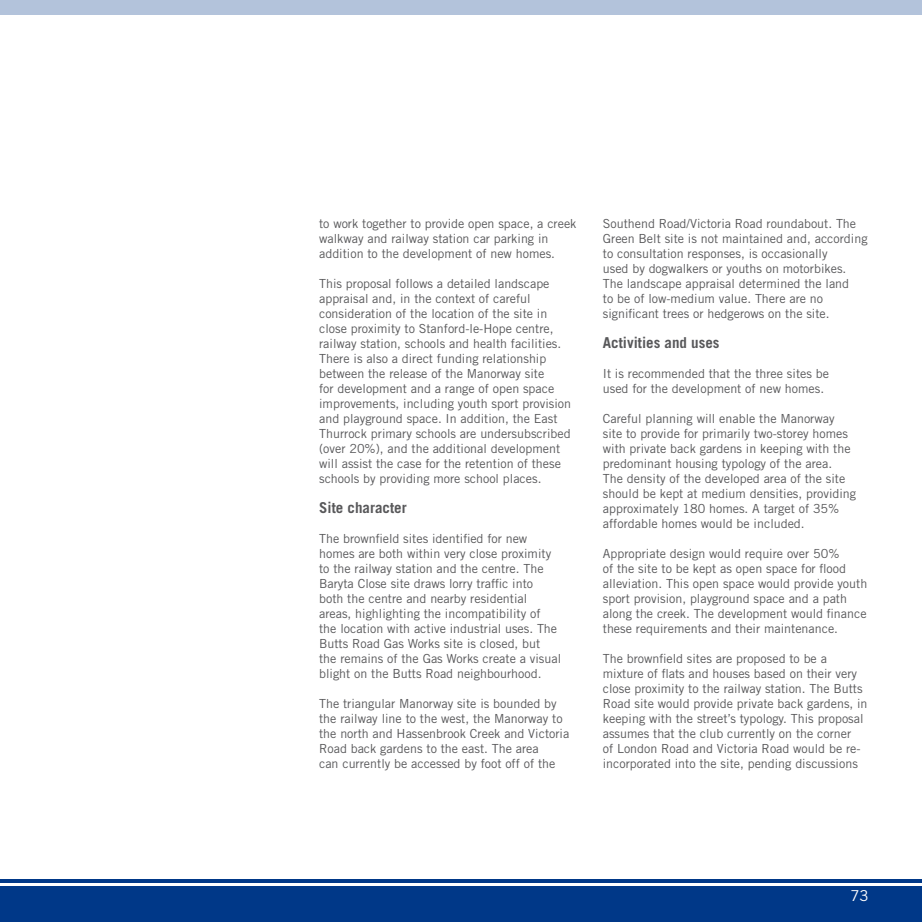
<style>
.page{position:relative;width:922px;height:922px;background:#fff}
.page>*{position:absolute;margin:0;border:0;box-sizing:border-box;transform-origin:0 0}
.t1{font:700 15px "Trade Gothic LT Std";color:#58585a}
.t2{font:15px "Trade Gothic LT Std";color:#fff}
.t3{font:12.5px/15px "Trade Gothic LT Std";color:#58585a}
</style>
<div class="page">
<div style="left:0;top:0;width:921px;height:14px;background:#b3c3db"></div>
<div style="left:0;top:886px;width:921px;height:35px;background:#003888"></div>
<hr style="left:0;top:879px;width:921px;height:3px;background:#003888">
<p class="t3" style="left:319px;top:215px;width:259px">to work together to provide open space, a creek walkway and railway station car parking in addition to the development of new homes.</p>
<p class="t3" style="left:319px;top:275px;width:253px">This proposal follows a detailed landscape appraisal and, in the context of careful consideration of the location of the site in close proximity to Stanford-le-Hope centre, railway station, schools and health facilities.<br>There is also a direct funding relationship between the release of the Manorway site<br>for development and a range of open space improvements, including youth sport provision and playground space. In addition, the East Thurrock primary schools are undersubscribed (over 20%), and the additional development will assist the case for the retention of these schools by providing more school places.</p>
<p class="t1" style="left:319px;top:498px;width:89px">Site character</p>
<p class="t3" style="left:319px;top:530px;width:243px">The brownfield sites identified for new homes are both within very close proximity to the railway station and the centre. The Baryta Close site draws lorry traffic into<br>both the centre and nearby residential areas, highlighting the incompatibility of<br>the location with active industrial uses. The Butts Road Gas Works site is closed, but<br>the remains of the Gas Works create a visual blight on the Butts Road neighbourhood.</p>
<p class="t3" style="left:319px;top:695px;width:251px">The triangular Manorway site is bounded by the railway line to the west, the Manorway to the north and Hassenbrook Creek and Victoria Road back gardens to the east. The area<br>can currently be accessed by foot off of the</p>
<p class="t3" style="left:602px;top:215px;width:266px">Southend Road/Victoria Road roundabout. The Green Belt site is not maintained and, according to consultation responses, is occasionally<br>used by dogwalkers or youths on motorbikes.<br>The landscape appraisal determined the land<br>to be of low-medium value. There are no significant trees or hedgerows on the site.</p>
<p class="t1" style="left:602px;top:333px;width:118px">Activities and uses</p>
<p class="t3" style="left:602px;top:365px;width:227px">It is recommended that the three sites be used for the development of new homes.</p>
<p class="t3" style="left:602px;top:410px;width:255px">Careful planning will enable the Manorway site to provide for primarily two-storey homes with private back gardens in keeping with the predominant housing typology of the area.<br>The density of the developed area of the site should be kept at medium densities, providing approximately 180 homes. A target of 35% affordable homes would be included.</p>
<p class="t3" style="left:602px;top:545px;width:266px">Appropriate design would require over 50%<br>of the site to be kept as open space for flood alleviation. This open space would provide youth sport provision, playground space and a path along the creek. The development would finance these requirements and their maintenance.</p>
<p class="t3" style="left:602px;top:650px;width:266px">The brownfield sites are proposed to be a mixture of flats and houses based on their very close proximity to the railway station. The Butts Road site would provide private back gardens, in keeping with the street’s typology. This proposal assumes that the club currently on the corner<br>of London Road and Victoria Road would be re&shy;incorporated into the site, pending discussions</p>
<p class="t2" style="left:850px;top:886px;width:20px">73</p>
</div>
